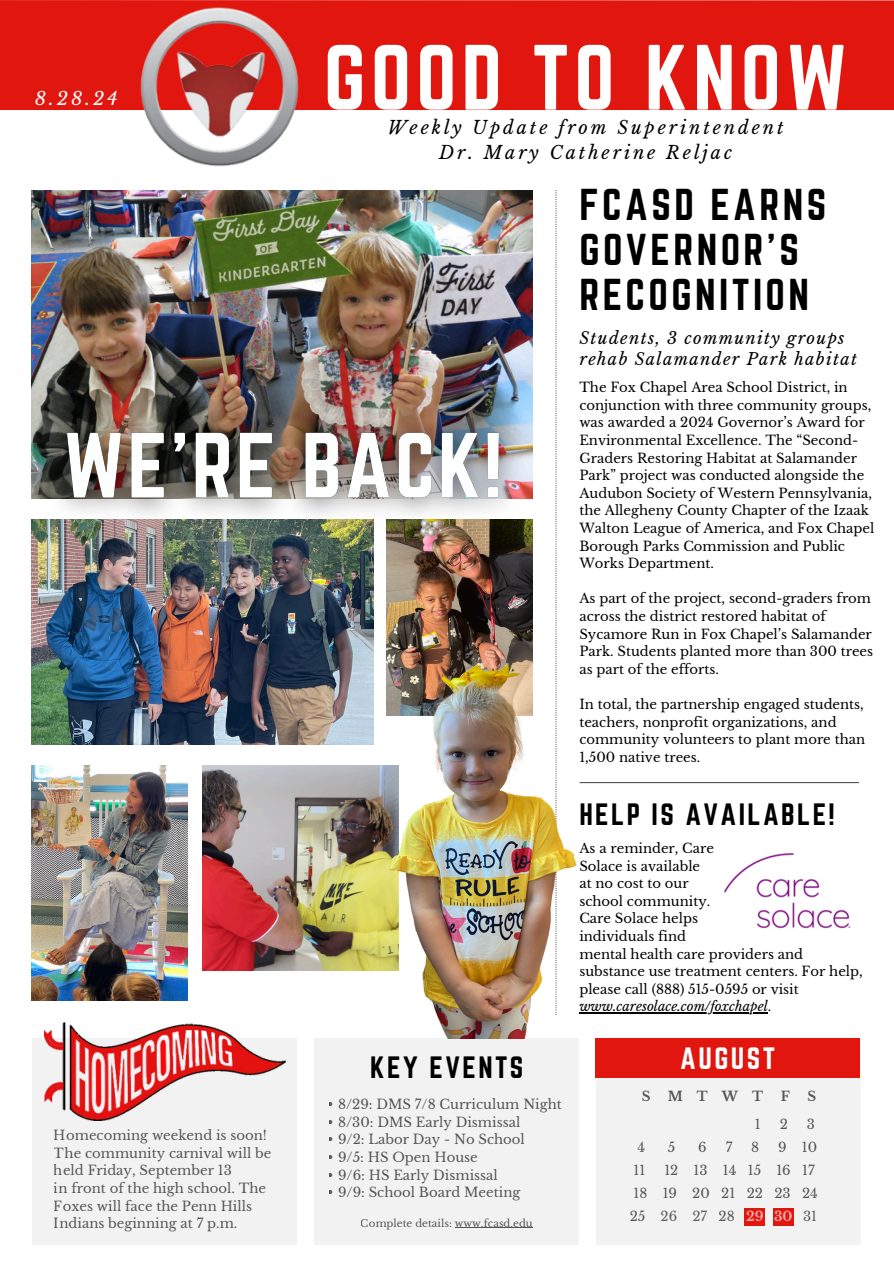
<style>
.page{position:relative;width:894px;height:1264px;background:#fff}
.page>*{position:absolute;margin:0;border:0;box-sizing:border-box;transform-origin:0 0}
.t1{font:81px "Norwester";letter-spacing:.06em;color:#fff}
.t2{font:39px/45px "Norwester";letter-spacing:.085em;color:#000}
.t3{font:27px "Norwester";letter-spacing:.085em;color:#000}
.t4{font:27px "Norwester";letter-spacing:.09em;color:#fff}
.t5{font:italic 18px/24.8px "Libre Baskerville";letter-spacing:.16em;color:#000;text-align:center}
.t6{font:italic 18px "Libre Baskerville";color:#fff}
.t7{font:italic 16.5px/21.3px "Libre Baskerville";letter-spacing:.08em;color:#000}
.t8{font:13.2px/17.5px "Libre Baskerville";color:#000}
.t9{font:italic 13.2px "Libre Baskerville";color:#000}
.t10{font:700 13.2px "Libre Baskerville";color:#000}
.t11{font:10.2px "Libre Baskerville";color:#000}
.s1{font-style:normal}
.s2{color:#14090f}
.s3{font-weight:700;color:#fff}
</style>
<div class="page">
<div style="left:0;top:0;width:893px;height:110px;background:#e1160e"></div>
<img style="left:110px;top:0;width:256px;height:167px">
<div style="left:595px;top:1038px;width:265px;height:206px;background:#f2f2f2"></div>
<div style="left:744px;top:1207px;width:21px;height:18px;background:#e1160e"></div>
<div style="left:773px;top:1207px;width:20px;height:18px;background:#e1160e"></div>
<div style="left:314px;top:1038px;width:264px;height:206px;background:#f2f2f2"></div>
<div style="left:595px;top:1038px;width:264px;height:39px;background:#e1160e"></div>
<div style="left:32px;top:1038px;width:264px;height:206px;background:#f2f2f2"></div>
<img style="left:44px;top:1022px;width:241px;height:98px">
<hr style="left:579px;top:782px;width:279px;height:1px;background:#545454">
<hr style="left:579px;top:1012px;width:188px;height:1px;background:#000">
<img style="left:724px;top:853px;width:127px;height:76px">
<svg style="left:555px;top:190px;width:1px;height:456px"></svg>
<img style="left:31px;top:190px;width:501px;height:308px">
<img style="left:31px;top:519px;width:342px;height:225px">
<img style="left:31px;top:765px;width:157px;height:235px">
<hr style="left:455px;top:1227px;width:77px;height:1px;background:#000">
<img style="left:32px;top:399px;width:501px;height:136px">
<img style="left:387px;top:519px;width:145px;height:127px">
<img style="left:202px;top:765px;width:126px;height:205px">
<img style="left:328px;top:646px;width:301px;height:392px">
<p class="t6" style="left:35px;top:88px;width:84px">8.28.24</p>
<p class="t8" style="left:54px;top:1126px;width:219px">Homecoming weekend is soon!<br>The community carnival will be held Friday, September 13<br>in front of the high school. The<br>Foxes will face the Penn Hills<br>Indians beginning at 7 p.m.</p>
<p class="t1" style="left:323px;top:29px;width:525px">GOOD TO KNOW</p>
<p class="t5" style="left:387px;top:115px;width:397px">Weekly Update from Superintendent<br>Dr. Mary Catherine Reljac</p>
<p class="t2" style="left:579px;top:182px;width:248px">FCASD EARNS<br>GOVERNOR’S<br>RECOGNITION</p>
<p class="t7" style="left:579px;top:327px;width:279px">Students, 3 community groups rehab Salamander Park habitat</p>
<h6 class="t8" style="left:579px;top:378px;width:296px">The Fox Chapel Area School District, in conjunction with three community groups, was awarded a 2024 Governor’s Award for Environmental Excellence. The “Second-Graders Restoring Habitat at Salamander Park” project was conducted alongside the Audubon Society of Western Pennsylvania, the Allegheny County Chapter of the Izaak Walton League of America, and Fox Chapel Borough Parks Commission and Public Works Department.</h6>
<h6 class="t8" style="left:579px;top:590px;width:295px">As part of the project, second-graders from across the district restored habitat of Sycamore Run in Fox Chapel’s Salamander Park. Students planted more than 300 trees as part of the efforts.</h6>
<p class="t8" style="left:579px;top:695px;width:287px">In total, the partnership engaged students, teachers, nonprofit organizations, and community volunteers to plant more than 1,500 native trees.</p>
<h6 class="t3" style="left:579px;top:798px;width:257px">HELP IS AVAILABLE!</h6>
<h3 class="t3" style="left:370px;top:1050px;width:155px">KEY EVENTS</h3>
<p class="t8" style="left:328px;top:1095px;width:235px">• 8/29: DMS 7/8 Curriculum Night</p>
<p class="t8" style="left:328px;top:1113px;width:194px">• 8/30: DMS Early Dismissal</p>
<p class="t8" style="left:328px;top:1130px;width:198px">• 9/2: Labor Day - No School</p>
<p class="t8" style="left:328px;top:1148px;width:151px">• 9/5: HS Open House</p>
<p class="t8" style="left:328px;top:1166px;width:171px">• 9/6: HS Early Dismissal</p>
<p class="t8" style="left:328px;top:1183px;width:194px">• 9/9: School Board Meeting</p>
<p class="t11" style="left:361px;top:1216px;width:173px">Complete details: www.fcasd.edu</p>
<h1 class="t8" style="left:579px;top:839px;width:285px">As a reminder, Care<br>Solace is available<br>at no cost to our<br>school community.<br>Care Solace helps<br>individuals find<br>mental health care providers and substance use treatment centers. For help,</h1>
<h4 class="t8" style="left:579px;top:980px;width:221px">please call (888) 515-0595 or visit</h4>
<h4 class="t9" style="left:579px;top:998px;width:193px">www.caresolace.com/foxchapel<span class="s1">.</span></h4>
<p class="t4" style="left:680px;top:1041px;width:96px">AUGUST</p>
<p class="t10" style="left:641px;top:1088px;width:10px">S</p>
<p class="t10" style="left:667px;top:1088px;width:97px">MTWT</p>
<p class="t10" style="left:780px;top:1088px;width:11px">F</p>
<p class="t10" style="left:807px;top:1088px;width:10px">S</p>
<p class="t8" style="left:754px;top:1115px;width:7px">1</p>
<p class="t8" style="left:779px;top:1115px;width:10px">2</p>
<p class="t8" style="left:806px;top:1115px;width:10px">3</p>
<p class="t8" style="left:637px;top:1138px;width:9px">4</p>
<p class="t8" style="left:667px;top:1138px;width:9px">5</p>
<p class="t8" style="left:698px;top:1138px;width:10px">6</p>
<p class="t8" style="left:725px;top:1138px;width:8px">7</p>
<p class="t8" style="left:751px;top:1138px;width:9px">8</p>
<p class="t8" style="left:778px;top:1138px;width:40px">9 10</p>
<p class="t8" style="left:633px;top:1161px;width:13px">11</p>
<p class="t8" style="left:629px;top:1158px;width:189px;line-height:23.1px;text-indent:35px">12 13 14 15 16 17<br>18 19 20 21 22 23 24<br>25 <span class="s2">26 27</span> 28 <span class="s3">29 30</span> <span class="s2">31</span></p>
</div>
